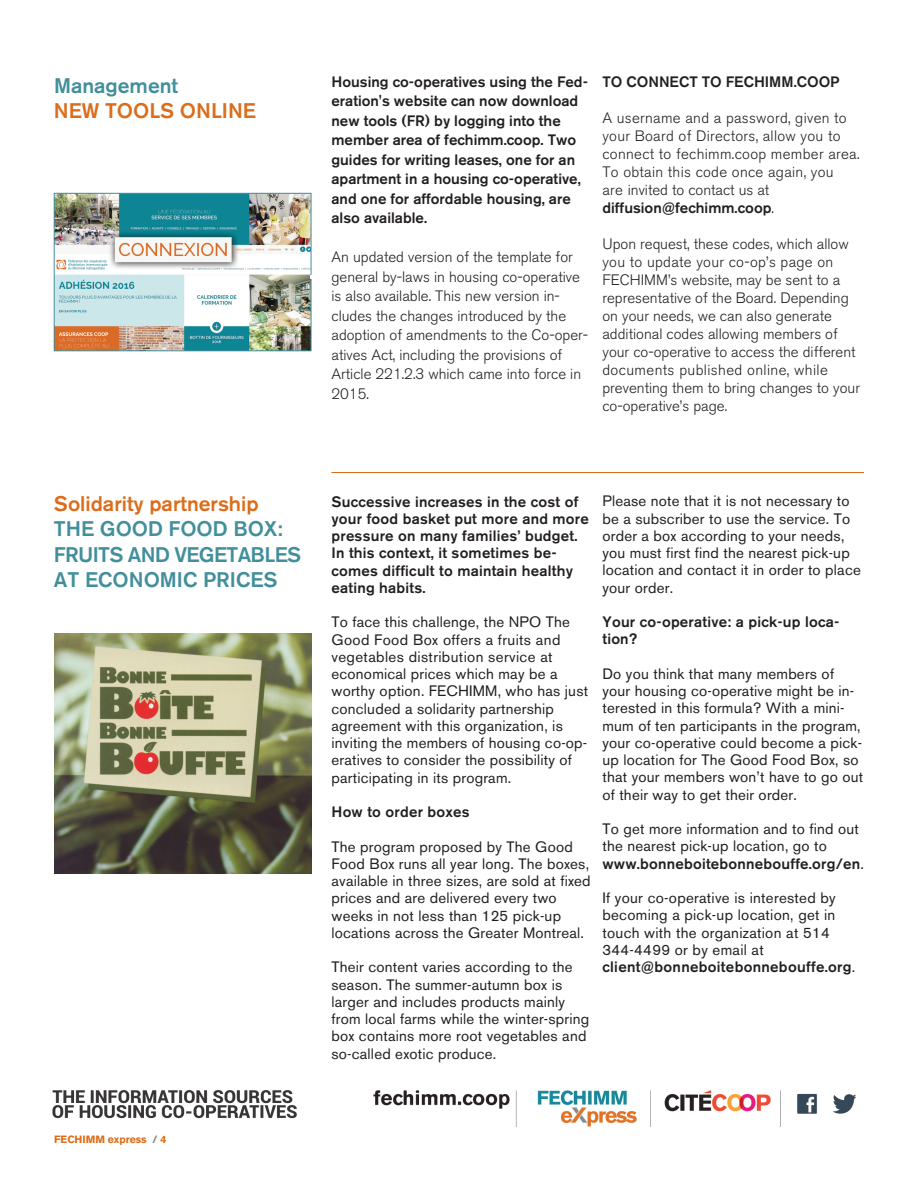
<style>
.page{position:relative;width:918px;height:1188px;background:#fff}
.page>*{position:absolute;margin:0;border:0;box-sizing:border-box;transform-origin:0 0}
.t1{font:500 21px/25.2px "Akzidenz Grotesk BE";color:#428f9c}
.t2{font:500 21px "Akzidenz Grotesk BE";color:#db6d1b}
.t3{font:15px/17.2px "Akzidenz Grotesk BE";letter-spacing:.015em;color:#231f20}
.t4{font:300 15px/18px "Akzidenz Grotesk BE";color:#231f20}
.t5{font:500 15px/19.5px "Akzidenz Grotesk BE";color:#231f20}
.t6{font:300 15px/18px "Akzidenz Grotesk BE";letter-spacing:.02em;color:#231f20}
.t7{font:700 10.5px "Akzidenz Grotesk BE";color:#db6d1b}
.s1{font-weight:500}
.s2{color:#808285}
</style>
<div class="page">
<img style="left:56px;top:195px;width:253px;height:154px">
<div style="left:54px;top:193px;width:257px;height:158px;border:1px solid #428f9c"></div>
<img style="left:54px;top:634px;width:257px;height:240px">
<hr style="left:332px;top:472px;width:532px;height:1px;background:#db6d1b">
<img style="left:52px;top:1090px;width:804px;height:37px">
<h1 class="t1" style="left:54px;top:75px;width:126px">Management</h1>
<h1 class="t2" style="left:54px;top:104px;width:204px">NEW TOOLS ONLINE</h1>
<p class="t5" style="left:332px;top:73px;width:258px">Housing co-operatives using the Fed&shy;eration's website can now download new tools (FR) by logging into the member area of fechimm.coop. Two guides for writing leases, one for an apartment in a housing co-operative, and one for affordable housing, are also available.</p>
<p class="t4" style="left:332px;top:249px;width:258px;line-height:19.5px">An updated version of the template for general by-laws in housing co-operative is also available. This new version in&shy;cludes the changes introduced by the adoption of amendments to the Co-oper&shy;atives Act, including the provisions of Article 221.2.3 which came into force in 2015.</p>
<p class="t5" style="left:602px;top:73px;width:239px">TO CONNECT TO FECHIMM.COOP</p>
<p class="t6" style="left:602px;top:110px;width:259px">A username and a password, given to your Board of Directors, allow you to connect to fechimm.coop member area.<br>To obtain this code once again, you<br>are invited to contact us at <span class="s1">diffusion@fechimm.coop</span>.</p>
<p class="t4" style="left:602px;top:236px;width:259px">Upon request, these codes, which allow you to update your co-op’s page on FECHIMM’s website, may be sent to a representative of the Board. Depending on your needs, we can also generate additional codes allowing members of your co-operative to access the different documents published online, while preventing them to bring changes to your co-operative’s page.</p>
<h1 class="t2" style="left:54px;top:496px;width:206px">Solidarity partnership</h1>
<h1 class="t1" style="left:54px;top:518px;width:249px">THE GOOD FOOD BOX:<br>FRUITS AND VEGETABLES<br>AT ECONOMIC PRICES</h1>
<p class="t7" style="left:54px;top:1135px;width:114px">FECHIMM express <span class="s2">/</span> 4</p>
<p class="t5" style="left:332px;top:494px;width:259px;line-height:17.2px">Successive increases in the cost of your food basket put more and more pressure on many families’ budget.<br>In this context, it sometimes be&shy;comes difficult to maintain healthy eating habits.</p>
<p class="t3" style="left:332px;top:615px;width:258px">To face this challenge, the NPO The Good Food Box offers a fruits and vegetables distribution service at economical prices which may be a worthy option. FECHIMM, who has just concluded a solidarity partnership agreement with this organization, is inviting the members of housing co-op&shy;eratives to consider the possibility of participating in its program.</p>
<p class="t5" style="left:332px;top:803px;width:140px">How to order boxes</p>
<p class="t3" style="left:332px;top:839px;width:261px">The program proposed by The Good Food Box runs all year long. The boxes, available in three sizes, are sold at fixed prices and are delivered every two weeks in not less than 125 pick-up locations across the Greater Montreal.</p>
<p class="t3" style="left:332px;top:960px;width:259px">Their content varies according to the season. The summer-autumn box is larger and includes products mainly from local farms while the winter-spring box contains more root vegetables and so-called exotic produce.</p>
<p class="t3" style="left:602px;top:494px;width:260px">Please note that it is not necessary to be a subscriber to use the service. To order a box according to your needs, you must first find the nearest pick-up location and contact it in order to place your order.</p>
<p class="t5" style="left:602px;top:615px;width:239px;line-height:17.2px">Your co-operative: a pick-up loca&shy;tion?</p>
<p class="t3" style="left:602px;top:667px;width:262px">Do you think that many members of your housing co-operative might be in&shy;terested in this formula? With a mini&shy;mum of ten participants in the program, your co-operative could become a pick&shy;up location for The Good Food Box, so that your members won’t have to go out of their way to get their order.</p>
<p class="t3" style="left:602px;top:822px;width:263px">To get more information and to find out the nearest pick-up location, go to <span class="s1">www.bonneboitebonnebouffe.org/en</span>.</p>
<p class="t3" style="left:602px;top:891px;width:254px">If your co-operative is interested by becoming a pick-up location, get in touch with the organization at 514<br>344-4499 or by email at <span class="s1">client@bonneboitebonnebouffe.org</span>.</p>
</div>
